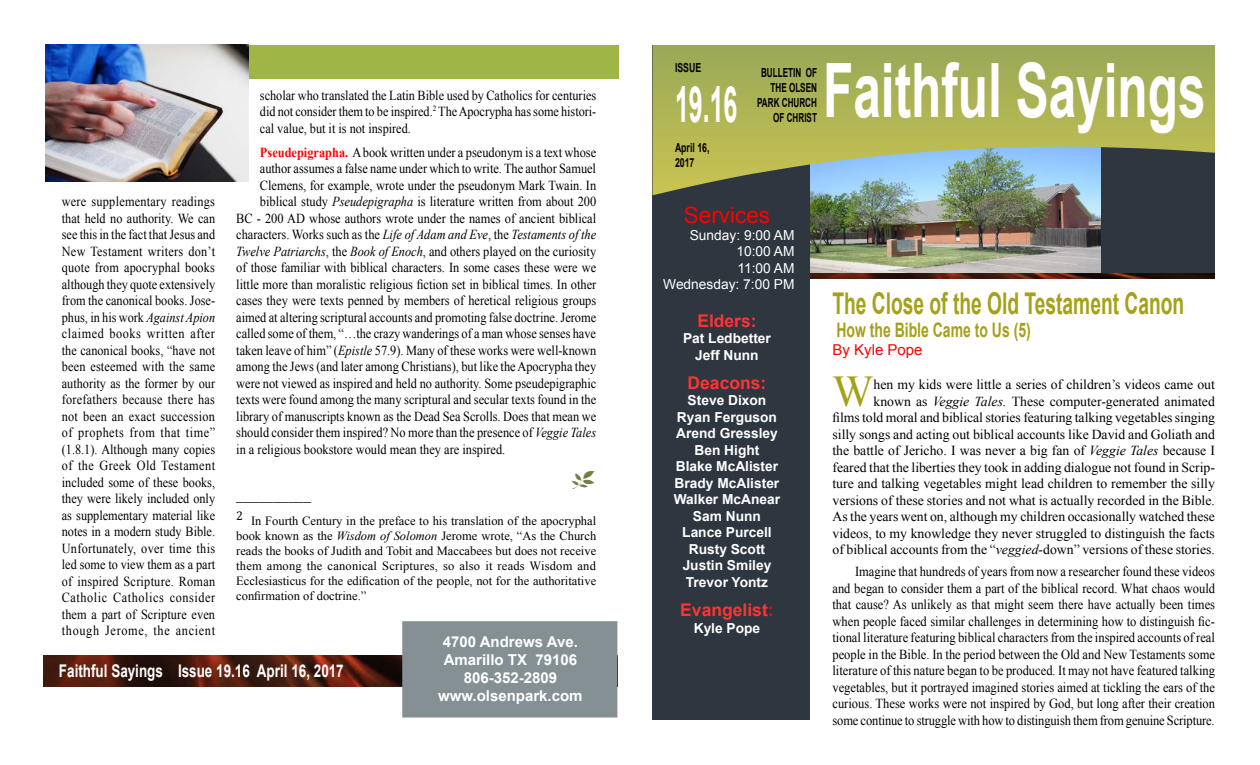
<style>
.page{position:relative;width:1260px;height:765px;background:#fff}
.page>*{position:absolute;margin:0;border:0;box-sizing:border-box;transform-origin:0 0}
.t1{font:700 75px "Arial";color:#fff;scale:.66 1}
.t2{font:700 50px "Arial";color:#fff;scale:.5 1}
.t3{font:44px "Times New Roman";color:#a5a119}
.t4{font:700 30px "Arial";color:#a5a119;scale:.64 1}
.t5{font:22.5px "Arial";color:#f00}
.t6{font:700 20px "Arial";color:#a5a119;scale:.7 1}
.t7{font:700 17.5px "Arial";color:#fff;scale:.77 1}
.t8{font:700 17.5px "Arial";color:#f33}
.t9{font:700 15px/18px "Arial";color:#fff;text-align:center}
.t10{font:15px "Arial";color:#f00}
.t11{font:15px "Times";color:#000}
.t12{font:13.75px "Times New Roman";color:#000;scale:.9 1}
.t13{font:13.75px/16.5px "Times New Roman";color:#000;text-align:justify;scale:.89 1}
.t14{font:13.75px/16.5px "Times New Roman";color:#000;text-align:justify;scale:.91 1}
.t15{font:13.75px/16.5px "Times New Roman";color:#000;text-align:right}
.t16{font:700 13.75px/16.5px "Arial";color:#fff;text-align:center}
.t17{font:italic 13.75px "Times New Roman";color:#000;scale:.9 1}
.t18{font:13.75px/16.5px "Arial";color:#fff;text-align:right}
.t19{font:12.5px/15px "Times New Roman";color:#000;text-align:justify}
.t20{font:700 12.5px/15px "Arial";color:#000;text-align:right;scale:.65 1}
.t21{font:700 12.5px/15px "Arial";color:#000;scale:.7 1}
.s1{font-weight:700;color:#f00}
.s2{font-style:italic}
.s3{font-style:normal}
.s4{color:#f00}
</style>
<div class="page">
<img style="left:810px;top:195px;width:292px;height:79px">
<div style="left:1102px;top:45px;width:113px;height:229px;background:#2e3640"></div>
<div style="left:652px;top:45px;width:158px;height:675px;background:#2e3640"></div>
<svg style="left:652px;top:45px;width:563px;height:150px;background:#9ba866"></svg>
<img style="left:43px;top:655px;width:359px;height:32px">
<div style="left:402px;top:621px;width:215px;height:97px;background:#859095;border:2px solid #859095"></div>
<div style="left:45px;top:45px;width:573px;height:34px;background:#9fb546"></div>
<img style="left:45px;top:45px;width:204px;height:136px">
<img style="left:810px;top:274px;width:405px;height:4px">
<p class="t13" style="left:260px;top:86px;width:379px">scholar who translated the Latin Bible used by Catholics for centuries did not consider them to be inspired.<sup>2</sup> The Apocrypha has some histori&shy;cal value, but it is not inspired.</p>
<p class="t12" style="left:260px;top:143px;width:375px"><span class="s1">Pseudepigrapha.</span> A book written under a pseudonym is a text whose</p>
<p class="t12" style="left:260px;top:159px;width:375px">author assumes a false name under which to write. The author Samuel</p>
<p class="t12" style="left:260px;top:176px;width:375px">Clemens, for example, wrote under the pseudonym Mark Twain. In</p>
<p class="t12" style="left:260px;top:192px;width:375px">biblical study <span class="s2">Pseudepigrapha</span> is literature written from about 200</p>
<p class="t12" style="left:236px;top:209px;width:402px">BC - 200 AD whose authors wrote under the names of ancient biblical</p>
<p class="t17" style="left:236px;top:225px;width:402px"><span class="s3">characters. Works such as the</span> Life of Adam and Eve<span class="s3">, the</span> Testaments of the</p>
<p class="t12" style="left:236px;top:242px;width:402px"><span class="s2">Twelve Patriarchs</span>, the <span class="s2">Book of Enoch</span>, and others played on the curiosity</p>
<p class="t12" style="left:236px;top:258px;width:402px">of those familiar with biblical characters. In some cases these were we</p>
<p class="t12" style="left:236px;top:275px;width:402px">little more than moralistic religious fiction set in biblical times. In other</p>
<p class="t12" style="left:236px;top:291px;width:402px">cases they were texts penned by members of heretical religious groups</p>
<p class="t12" style="left:236px;top:308px;width:402px">aimed at altering scriptural accounts and promoting false doctrine. Jerome</p>
<p class="t12" style="left:236px;top:324px;width:401px">called some of them, “…the crazy wanderings of a man whose senses have</p>
<p class="t12" style="left:236px;top:341px;width:402px">taken leave of him” (<span class="s2">Epistle</span> 57.9). Many of these works were well-known</p>
<p class="t12" style="left:236px;top:357px;width:402px">among the Jews (and later among Christians), but like the Apocrypha they</p>
<p class="t12" style="left:236px;top:374px;width:402px">were not viewed as inspired and held no authority. Some pseudepigraphic</p>
<p class="t12" style="left:236px;top:390px;width:401px">texts were found among the many scriptural and secular texts found in the</p>
<p class="t12" style="left:236px;top:407px;width:402px">library of manuscripts known as the Dead Sea Scrolls. Does that mean we</p>
<p class="t12" style="left:236px;top:423px;width:402px">should consider them inspired? No more than the presence of <span class="s2">Veggie Tales</span></p>
<p class="t12" style="left:236px;top:440px;width:301px">in a religious bookstore would mean they are inspired.</p>
<p class="t13" style="left:62px;top:193px;width:174px">were supplementary readings that held no authority. We can see this in the fact that Jesus and New Testament writers don’t quote from apocryphal books although they quote extensively from the canonical books. Jose&shy;phus, in his work <span class="s2">Against Apion </span>claimed books written after the canonical books, “have not been esteemed with the same authority as the former by our forefathers because there has not been an exact succession of prophets from that time” (1.8.1). Although many copies of the Greek Old Testament included some of these books, they were likely included only as supplementary material like notes in a modern study Bible.<br>Unfortunately, over time this led some to view them as a part of inspired Scripture. Roman Catholic Catholics consider them a part of Scripture even though Jerome, the ancient</p>
<p class="t11" style="left:236px;top:482px;width:76px">__________</p>
<p class="t19" style="left:236px;top:513px;width:362px"><sup>2</sup> In Fourth Century in the preface to his translation of the apocryphal book known as the <span class="s2">Wisdom of Solomon</span> Jerome wrote, “As the Church reads the books of Judith and Tobit and Maccabees but does not receive them among the canonical Scriptures, so also it reads Wisdom and Ecclesiasticus for the edification of the people, not for the authoritative confirmation of doctrine.”</p>
<p class="t9" style="left:438px;top:633px;width:146px">4700 Andrews Ave.<br>Amarillo TX 79106<br>806-352-2809 www.olsenpark.com</p>
<p class="t7" style="left:59px;top:659px;width:371px">Faithful Sayings Issue 19.16 April 16, 2017</p>
<p class="t21" style="left:675px;top:61px;width:39px">ISSUE</p>
<h2 class="t2" style="left:675px;top:72px;width:127px">19.16</h2>
<p class="t21" style="left:675px;top:141px;width:51px">April 16,<br>2017</p>
<p class="t20" style="left:757px;top:66px;width:94px">BULLETIN OF<br>THE OLSEN<br>PARK CHURCH<br>OF CHRIST</p>
<h1 class="t1" style="left:823px;top:41px;width:581px">Faithful Sayings</h1>
<h3 class="t5" style="left:684px;top:200px;width:88px">Services</h3>
<p class="t18" style="left:663px;top:227px;width:133px">Sunday: 9:00 AM<br>10:00 AM<br>11:00 AM<br>Wednesday: 7:00 PM</p>
<p class="t8" style="left:697px;top:309px;width:61px">Elders:</p>
<p class="t16" style="left:683px;top:331px;width:89px">Pat Ledbetter<br>Jeff Nunn</p>
<p class="t8" style="left:688px;top:371px;width:80px">Deacons:</p>
<p class="t16" style="left:674px;top:393px;width:108px">Steve Dixon<br>Ryan Ferguson<br>Arend Gressley<br>Ben Hight<br>Blake McAlister<br>Brady McAlister<br>Walker McAnear<br>Sam Nunn<br>Lance Purcell<br>Rusty Scott<br>Justin Smiley<br>Trevor Yontz</p>
<p class="t8" style="left:680px;top:598px;width:95px">Evangelist<span class="s4">:</span></p>
<p class="t16" style="left:694px;top:620px;width:68px">Kyle Pope</p>
<h3 class="t4" style="left:832px;top:284px;width:551px">The Close of the Old Testament Canon</h3>
<h3 class="t6" style="left:836px;top:317px;width:279px">How the Bible Came to Us (5)</h3>
<p class="t10" style="left:832px;top:340px;width:92px">By Kyle Pope</p>
<h3 class="t3" style="left:832px;top:362px;width:43px">W</h3>
<p class="t15" style="left:833px;top:376px;width:384px">hen my kids were little a series of children’s videos came out<br>known as <span class="s2">Veggie Tales.</span> These computer-generated animated<br>films told moral and biblical stories featuring talking vegetables singing silly songs and acting out biblical accounts like David and Goliath and the battle of Jericho. I was never a big fan of <span class="s2">Veggie Tales</span> because I feared that the liberties they took in adding dialogue not found in Scrip&shy;ture and talking vegetables might lead children to remember the silly versions of these stories and not what is actually recorded in the Bible.<br>As the years went on, although my children occasionally watched these videos, to my knowledge they never struggled to distinguish the facts of biblical accounts from the “<span class="s2">veggied-</span>down” versions of these stories.</p>
<p class="t14" style="left:833px;top:563px;width:422px;text-indent:22px">Imagine that hundreds of years from now a researcher found these videos and began to consider them a part of the biblical record. What chaos would that cause? As unlikely as that might seem there have actually been times when people faced similar challenges in determining how to distinguish fic&shy;tional literature featuring biblical characters from the inspired accounts of real people in the Bible. In the period between the Old and New Testaments some literature of this nature began to be produced. It may not have featured talking vegetables, but it portrayed imagined stories aimed at tickling the ears of the curious. These works were not inspired by God, but long after their creation some continue to struggle with how to distinguish them from genuine Scripture.</p>
</div>
